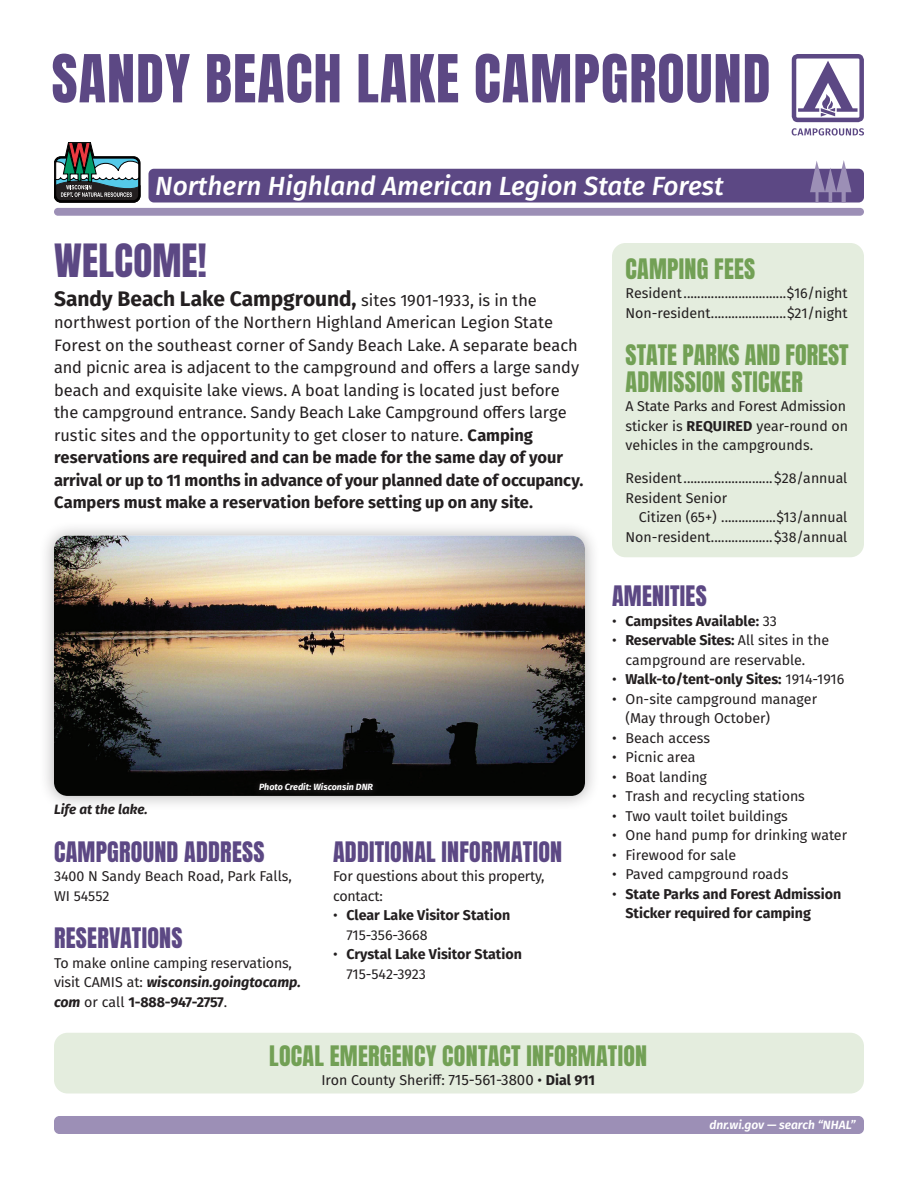
<style>
.page{position:relative;width:918px;height:1188px;background:#fff}
.page>*{position:absolute;margin:0;border:0;box-sizing:border-box;transform-origin:0 0}
.SF_Insert_Title_Name{font:56.25px "Anton";letter-spacing:.02em;color:#5c4884}
.SF_Section_Main_Head{font:39px "Anton";letter-spacing:.01em;color:#5c4884}
.SF_State_Forest_Name{font:italic 500 26.25px "Fira Sans";color:#fff}
.SF_Subheadings{font:24px/27px "Anton";letter-spacing:.01em;color:#72a055}
.SF_Subheadings-2{font:24px "Anton";letter-spacing:.01em;color:#5c4884}
.SF_Intro_Paragraph{font:700 21px "Fira Sans";letter-spacing:-.005em;color:#231f20}
.SF_Intro_Paragraph-2{font:16.5px/22.5px "Fira Sans";color:#231f20}
.SF_Body_Text{font:14.25px/19.5px "Fira Sans";color:#231f20}
.SF_Tint_Box_Leader_T{font:14.25px/19.5px "Fira Sans";color:#231f20}
.SF_Body_Text-2{font:700 14.25px/19.5px "Fira Sans";color:#231f20}
.SF_Photo_Captions{font:italic 700 13.5px "Fira Sans";color:#231f20}
.SF2_Website_Footer_T{font:italic 600 12px "Fira Sans";color:#fff}
.SF_Photo_Credit{font:italic 700 9px "Fira Sans";color:#fff}
.s1{font-weight:400;font-size:16.5px}
.s2{font-weight:700}
.s3{font-weight:700;font-style:italic}
.s4{font-weight:400}
.s5{font-size:15px}
</style>
<div class="page">
<div style="left:54px;top:1116px;width:810px;height:18px;background:#9c8fb6;border-radius:5px"></div>
<div style="left:54px;top:1033px;width:810px;height:61px;background:#e4edde;border-radius:14px"></div>
<div style="left:612px;top:243px;width:252px;height:314px;background:#e4edde;border-radius:14px"></div>
<div style="left:39px;top:520px;width:561px;height:291px;background:#231f20;opacity:.35"></div>
<img style="left:54px;top:536px;width:531px;height:260px">
<div style="left:253px;top:776px;width:127px;height:21px;background:#0d0c0b"></div>
<div style="left:148px;top:169px;width:716px;height:33px;background:#5c4884;border-radius:5px"></div>
<div style="left:54px;top:208px;width:810px;height:8px;background:#9c8fb6;border-radius:4px"></div>
<svg style="left:810px;top:160px;width:42px;height:42px"></svg>
<svg style="left:54px;top:142px;width:86px;height:60px"></svg>
<div style="left:792px;top:54px;width:72px;height:68px;background:#5c4884;border-radius:6px"></div>
<svg style="left:796px;top:59px;width:63px;height:59px"></svg>
<svg style="left:792px;top:128px;width:72px;height:8px"></svg>
<p class="SF_Insert_Title_Name" style="left:52px;top:50px;width:720px">SANDY BEACH LAKE CAMPGROUND</p>
<p class="SF_State_Forest_Name" style="left:155px;top:165px;width:570px">Northern Highland American Legion State Forest</p>
<p class="SF_Section_Main_Head" style="left:54px;top:240px;width:154px">WELCOME!</p>
<p class="SF_Intro_Paragraph" style="left:54px;top:281px;width:484px">Sandy Beach Lake Campground, <span class="s1">sites 1901-1933, is in the</span></p>
<p class="SF_Intro_Paragraph-2" style="left:54px;top:311px;width:531px">northwest portion of the Northern Highland American Legion State Forest on the southeast corner of Sandy Beach Lake. A separate beach and picnic area is adjacent to the campground and offers a large sandy beach and exquisite lake views. A boat landing is located just before the campground entrance. Sandy Beach Lake Campground offers large rustic sites and the opportunity to get closer to nature. <span class="s2">Camping reservations are required and can be made for the same day of your arrival or up to 11 months in advance of your planned date of occupancy.<br>Campers must make a reservation before setting up on any site.</span></p>
<p class="SF_Photo_Captions" style="left:54px;top:798px;width:95px">Life at the lake.</p>
<p class="SF_Photo_Credit" style="left:259px;top:780px;width:115px">Photo Credit: Wisconsin DNR</p>
<p class="SF_Subheadings-2" style="left:54px;top:840px;width:212px">CAMPGROUND ADDRESS</p>
<p class="SF_Body_Text" style="left:54px;top:866px;width:239px">3400 N Sandy Beach Road, Park Falls,<br>WI 54552</p>
<p class="SF_Subheadings-2" style="left:54px;top:926px;width:130px">RESERVATIONS</p>
<p class="SF_Body_Text" style="left:54px;top:953px;width:248px">To make online camping reservations, visit CAMIS at: <span class="s3">wisconsin.goingtocamp. com</span> or call <span class="s2">1-888-947-2757</span>.</p>
<p class="SF_Subheadings-2" style="left:333px;top:840px;width:231px">ADDITIONAL INFORMATION</p>
<p class="SF_Body_Text" style="left:333px;top:866px;width:213px">For questions about this property, contact:</p>
<p class="SF_Body_Text-2" style="left:346px;top:905px;width:165px;text-indent:-13px"><span class="s4">•</span> Clear Lake Visitor Station<br><span class="s4">715-356-3668</span></p>
<p class="SF_Body_Text-2" style="left:346px;top:944px;width:177px;text-indent:-13px"><span class="s4">•</span> Crystal Lake Visitor Station<br><span class="s4">715-542-3923</span></p>
<p class="SF_Subheadings" style="left:626px;top:257px;width:131px">CAMPING FEES</p>
<p class="SF_Tint_Box_Leader_T" style="left:626px;top:283px;width:224px">Resident..............................$16/night<br>Non-resident......................$21/night</p>
<p class="SF_Subheadings" style="left:626px;top:343px;width:225px">STATE PARKS AND FOREST<br>ADMISSION STICKER</p>
<p class="SF_Tint_Box_Leader_T" style="left:626px;top:396px;width:224px">A State Parks and Forest Admission sticker is <span class="s2">REQUIRED</span> year-round on vehicles in the campgrounds.</p>
<p class="SF_Tint_Box_Leader_T" style="left:626px;top:468px;width:224px">Resident..........................$28/annual</p>
<p class="SF_Tint_Box_Leader_T" style="left:626px;top:488px;width:103px">Resident Senior</p>
<p class="SF_Tint_Box_Leader_T" style="left:639px;top:507px;width:210px">Citizen (65+) ................$13/annual</p>
<p class="SF_Tint_Box_Leader_T" style="left:626px;top:527px;width:224px">Non-resident..................$38/annual</p>
<p class="SF_Subheadings-2" style="left:612px;top:584px;width:96px">AMENITIES</p>
<p class="SF_Body_Text-2" style="left:612px;top:610px;width:167px"><span class="s4">•</span> Campsites Available: <span class="s4">33</span></p>
<p class="SF_Body_Text" style="left:625px;top:630px;width:205px;text-indent:-13px">• <span class="s2">Reservable Sites:</span> All sites in the campground are reservable.</p>
<p class="SF_Body_Text-2" style="left:612px;top:668px;width:234px"><span class="s4">•</span> Walk-to/tent-only Sites: <span class="s4">1914-1916</span></p>
<p class="SF_Body_Text" style="left:625px;top:688px;width:193px;text-indent:-13px">• On-site campground manager (May through October)</p>
<p class="SF_Body_Text" style="left:612px;top:727px;width:100px">• Beach access</p>
<p class="SF_Body_Text" style="left:612px;top:747px;width:85px">• Picnic area</p>
<p class="SF_Body_Text" style="left:612px;top:766px;width:97px">• Boat landing</p>
<p class="SF_Body_Text" style="left:612px;top:786px;width:194px">• Trash and recycling stations</p>
<p class="SF_Body_Text" style="left:612px;top:805px;width:177px">• Two vault toilet buildings</p>
<p class="SF_Body_Text" style="left:612px;top:825px;width:237px">• One hand pump for drinking water</p>
<p class="SF_Body_Text" style="left:612px;top:844px;width:126px">• Firewood for sale</p>
<p class="SF_Body_Text" style="left:612px;top:864px;width:178px">• Paved campground roads</p>
<p class="SF_Body_Text-2" style="left:625px;top:883px;width:217px;text-indent:-13px"><span class="s4">•</span> State Parks and Forest Admission<br>Sticker required for camping</p>
<p class="SF_Subheadings" style="left:269px;top:1044px;width:379px">LOCAL EMERGENCY CONTACT INFORMATION</p>
<p class="SF_Body_Text" style="left:321px;top:1070px;width:275px">Iron County Sheriff: <span class="s5">715-561-3800</span> • <span class="s2">Dial 911</span></p>
<p class="SF2_Website_Footer_T" style="left:709px;top:1115px;width:148px">dnr.wi.gov — search “NHAL”</p>
</div>
